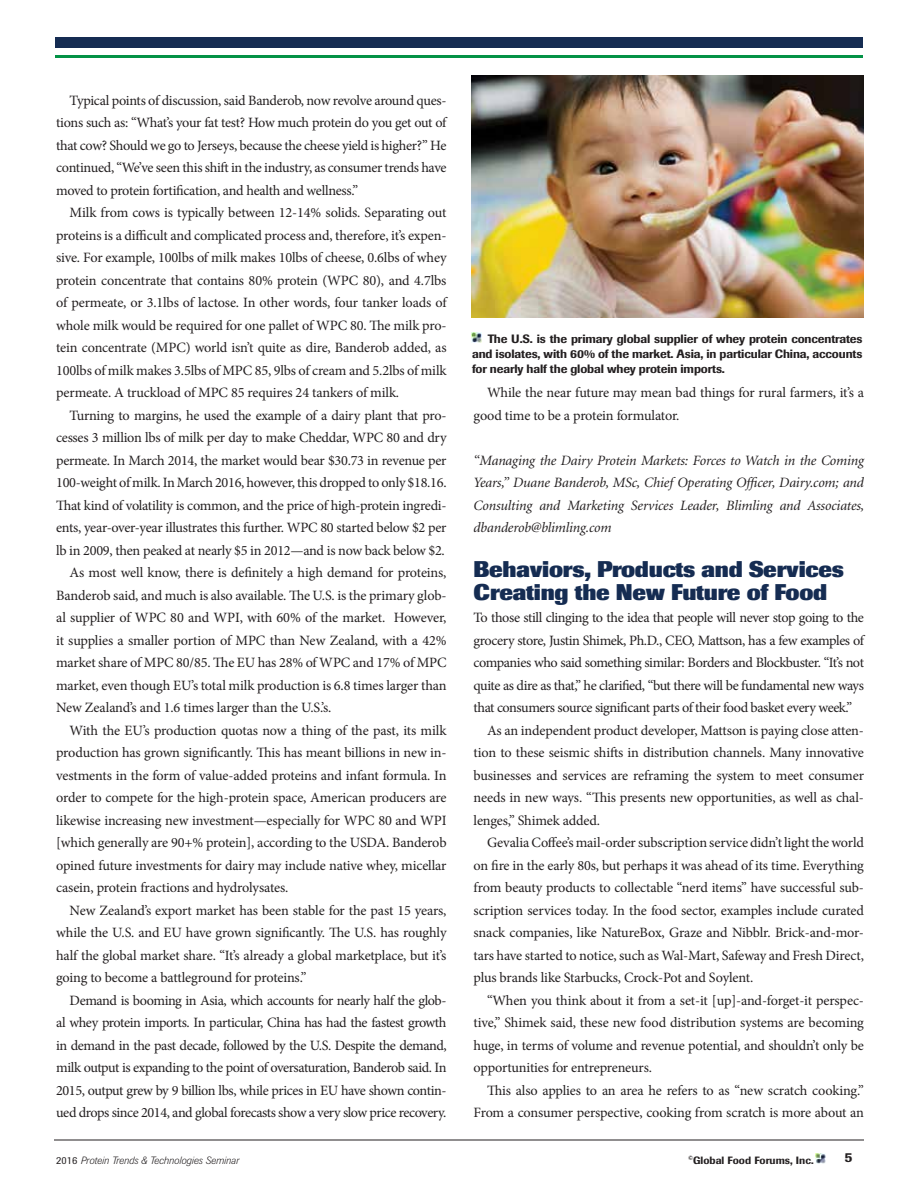
<style>
.page{position:relative;width:918px;height:1188px;background:#fff}
.page>*{position:absolute;margin:0;border:0;box-sizing:border-box;transform-origin:0 0}
.t1{font:800 22.5px/22.5px "Imago";letter-spacing:-.01em;color:#152c52}
.t2{font:14.25px/22.5px "Minion Pro";letter-spacing:-.02em;color:#231f20;text-align:justify}
.t3{font:italic 14.25px/22.5px "Minion";letter-spacing:-.01em;color:#231f20;text-align:justify}
.t4{font:500 13.5px "Imago";color:#231f20}
.t5{font:500 12px/15px "Imago";letter-spacing:-.01em;color:#231f20;text-align:justify}
.t6{font:italic 300 10.5px "Imago";color:#231f20}
.t7{font:500 10.5px "Imago";color:#231f20}
.s1{font-weight:400;font-style:normal}
</style>
<div class="page">
<hr style="left:55px;top:55px;width:807px;height:3px;background:#039246">
<div style="left:55px;top:38px;width:807px;height:10px;background:#152c52"></div>
<svg style="left:816px;top:1153px;width:9px;height:10px"></svg>
<hr style="left:54px;top:1140px;width:810px;height:1px;background:#231f20">
<img style="left:471px;top:76px;width:393px;height:242px">
<svg style="left:471px;top:333px;width:10px;height:10px"></svg>
<p class="t2" style="left:56px;top:89px;width:392px;text-indent:13px">Typical points of discussion, said Banderob, now revolve around ques&shy;tions such as: “What’s your fat test? How much protein do you get out of that cow? Should we go to Jerseys, because the cheese yield is higher?” He continued, “We’ve seen this shift in the industry, as consumer trends have moved to protein fortification, and health and wellness.”</p>
<p class="t2" style="left:56px;top:201px;width:392px;text-indent:13px">Milk from cows is typically between 12-14% solids. Separating out proteins is a difficult and complicated process and, therefore, it’s expen&shy;sive. For example, 100lbs of milk makes 10lbs of cheese, 0.6lbs of whey protein concentrate that contains 80% protein (WPC 80), and 4.7lbs of permeate, or 3.1lbs of lactose. In other words, four tanker loads of whole milk would be required for one pallet of WPC 80. The milk pro&shy;tein concentrate (MPC) world isn’t quite as dire, Banderob added, as 100lbs of milk makes 3.5lbs of MPC 85, 9lbs of cream and 5.2lbs of milk permeate. A truckload of MPC 85 requires 24 tankers of milk.</p>
<p class="t2" style="left:70px;top:404px;width:378px">Turning to margins, he used the example of a dairy plant that pro-</p>
<p class="t2" style="left:56px;top:426px;width:392px">cesses 3 million lbs of milk per day to make Cheddar, WPC 80 and dry</p>
<p class="t2" style="left:56px;top:449px;width:392px">permeate. In March 2014, the market would bear $30.73 in revenue per</p>
<p class="t2" style="left:56px;top:471px;width:392px">100-weight of milk. In March 2016, however, this dropped to only $18.16.</p>
<p class="t2" style="left:56px;top:494px;width:392px">That kind of volatility is common, and the price of high-protein ingredi-</p>
<p class="t2" style="left:56px;top:516px;width:392px">ents, year-over-year illustrates this further. WPC 80 started below $2 per</p>
<p class="t2" style="left:56px;top:539px;width:390px">lb in 2009, then peaked at nearly $5 in 2012—and is now back below $2.</p>
<p class="t2" style="left:70px;top:561px;width:378px">As most well know, there is definitely a high demand for proteins,</p>
<p class="t2" style="left:56px;top:584px;width:392px">Banderob said, and much is also available. The U.S. is the primary glob-</p>
<p class="t2" style="left:56px;top:606px;width:392px">al supplier of WPC 80 and WPI, with 60% of the market. However,</p>
<p class="t2" style="left:56px;top:629px;width:392px">it supplies a smaller portion of MPC than New Zealand, with a 42%</p>
<p class="t2" style="left:56px;top:651px;width:392px">market share of MPC 80/85. The EU has 28% of WPC and 17% of MPC</p>
<p class="t2" style="left:56px;top:674px;width:392px">market, even though EU’s total milk production is 6.8 times larger than</p>
<p class="t2" style="left:56px;top:696px;width:277px">New Zealand’s and 1.6 times larger than the U.S.’s.</p>
<p class="t2" style="left:70px;top:719px;width:378px">With the EU’s production quotas now a thing of the past, its milk</p>
<p class="t2" style="left:56px;top:741px;width:392px">production has grown significantly. This has meant billions in new in-</p>
<p class="t2" style="left:56px;top:764px;width:392px">vestments in the form of value-added proteins and infant formula. In</p>
<p class="t2" style="left:56px;top:786px;width:392px">order to compete for the high-protein space, American producers are</p>
<p class="t2" style="left:56px;top:809px;width:392px">likewise increasing new investment—especially for WPC 80 and WPI</p>
<p class="t2" style="left:56px;top:831px;width:392px">[which generally are 90+% protein], according to the USDA. Banderob</p>
<p class="t2" style="left:56px;top:854px;width:392px">opined future investments for dairy may include native whey, micellar</p>
<p class="t2" style="left:56px;top:876px;width:234px">casein, protein fractions and hydrolysates.</p>
<p class="t2" style="left:70px;top:899px;width:378px">New Zealand’s export market has been stable for the past 15 years,</p>
<p class="t2" style="left:56px;top:921px;width:392px">while the U.S. and EU have grown significantly. The U.S. has roughly</p>
<p class="t2" style="left:56px;top:944px;width:392px">half the global market share. “It’s already a global marketplace, but it’s</p>
<p class="t2" style="left:56px;top:966px;width:252px">going to become a battleground for proteins.”</p>
<p class="t2" style="left:70px;top:989px;width:378px">Demand is booming in Asia, which accounts for nearly half the glob-</p>
<p class="t2" style="left:56px;top:1011px;width:392px">al whey protein imports. In particular, China has had the fastest growth</p>
<p class="t2" style="left:56px;top:1034px;width:392px">in demand in the past decade, followed by the U.S. Despite the demand,</p>
<p class="t2" style="left:56px;top:1056px;width:392px">milk output is expanding to the point of oversaturation, Banderob said. In</p>
<p class="t2" style="left:56px;top:1079px;width:392px">2015, output grew by 9 billion lbs, while prices in EU have shown contin-</p>
<p class="t2" style="left:56px;top:1101px;width:392px">ued drops since 2014, and global forecasts show a very slow price recovery.</p>
<p class="t5" style="left:472px;top:331px;width:392px;text-indent:16px">The U.S. is the primary global supplier of whey protein concentrates and isolates, with 60% of the market. Asia, in particular China, accounts for nearly half the global whey protein imports.</p>
<p class="t2" style="left:474px;top:381px;width:392px;text-indent:13px">While the near future may mean bad things for rural farmers, it’s a good time to be a protein formulator.</p>
<p class="t3" style="left:474px;top:449px;width:392px">“Managing the Dairy Protein Markets: Forces to Watch in the Coming Years,” Duane Banderob, MSc, Chief Operating Officer, Dairy.com; and Consulting and Marketing Services Leader, Blimling and Associates, dbanderob@blimling.com</p>
<h1 class="t1" style="left:474px;top:558px;width:372px">Behaviors, Products and Services<br>Creating the New Future of Food</h1>
<p class="t2" style="left:474px;top:606px;width:392px">To those still clinging to the idea that people will never stop going to the</p>
<p class="t2" style="left:474px;top:629px;width:392px">grocery store, Justin Shimek, Ph.D., CEO, Mattson, has a few examples of</p>
<p class="t2" style="left:474px;top:651px;width:392px">companies who said something similar: Borders and Blockbuster. “It’s not</p>
<p class="t2" style="left:474px;top:674px;width:392px">quite as dire as that,” he clarified, “but there will be fundamental new ways</p>
<p class="t2" style="left:474px;top:696px;width:380px">that consumers source significant parts of their food basket every week.”</p>
<p class="t2" style="left:487px;top:719px;width:378px">As an independent product developer, Mattson is paying close atten-</p>
<p class="t2" style="left:474px;top:741px;width:392px">tion to these seismic shifts in distribution channels. Many innovative</p>
<p class="t2" style="left:474px;top:764px;width:392px">businesses and services are reframing the system to meet consumer</p>
<p class="t2" style="left:474px;top:786px;width:392px">needs in new ways. “This presents new opportunities, as well as chal-</p>
<p class="t2" style="left:474px;top:809px;width:128px">lenges,” Shimek added.</p>
<p class="t2" style="left:487px;top:831px;width:378px">Gevalia Coffee’s mail-order subscription service didn’t light the world</p>
<p class="t2" style="left:474px;top:854px;width:392px">on fire in the early 80s, but perhaps it was ahead of its time. Everything</p>
<p class="t2" style="left:474px;top:876px;width:392px">from beauty products to collectable “nerd items” have successful sub-</p>
<p class="t2" style="left:474px;top:899px;width:392px">scription services today. In the food sector, examples include curated</p>
<p class="t2" style="left:474px;top:921px;width:392px">snack companies, like NatureBox, Graze and Nibblr. Brick-and-mor-</p>
<p class="t2" style="left:474px;top:944px;width:392px">tars have started to notice, such as Wal-Mart, Safeway and Fresh Direct,</p>
<p class="t2" style="left:474px;top:966px;width:281px">plus brands like Starbucks, Crock-Pot and Soylent.</p>
<p class="t2" style="left:487px;top:989px;width:378px">“When you think about it from a set-it [up]-and-forget-it perspec-</p>
<p class="t2" style="left:474px;top:1011px;width:392px">tive,” Shimek said, these new food distribution systems are becoming</p>
<p class="t2" style="left:474px;top:1034px;width:392px">huge, in terms of volume and revenue potential, and shouldn’t only be</p>
<p class="t2" style="left:474px;top:1056px;width:180px">opportunities for entrepreneurs.</p>
<p class="t2" style="left:487px;top:1079px;width:378px">This also applies to an area he refers to as “new scratch cooking.”</p>
<p class="t2" style="left:474px;top:1101px;width:392px">From a consumer perspective, cooking from scratch is more about an</p>
<p class="t6" style="left:56px;top:1154px;width:184px"><span class="s1">2016</span> Protein Trends &amp; Technologies Seminar</p>
<p class="t7" style="left:688px;top:1154px;width:127px"><sup>©</sup>Global Food Forums, Inc.</p>
<p class="t4" style="left:844px;top:1149px;width:9px">5</p>
</div>
